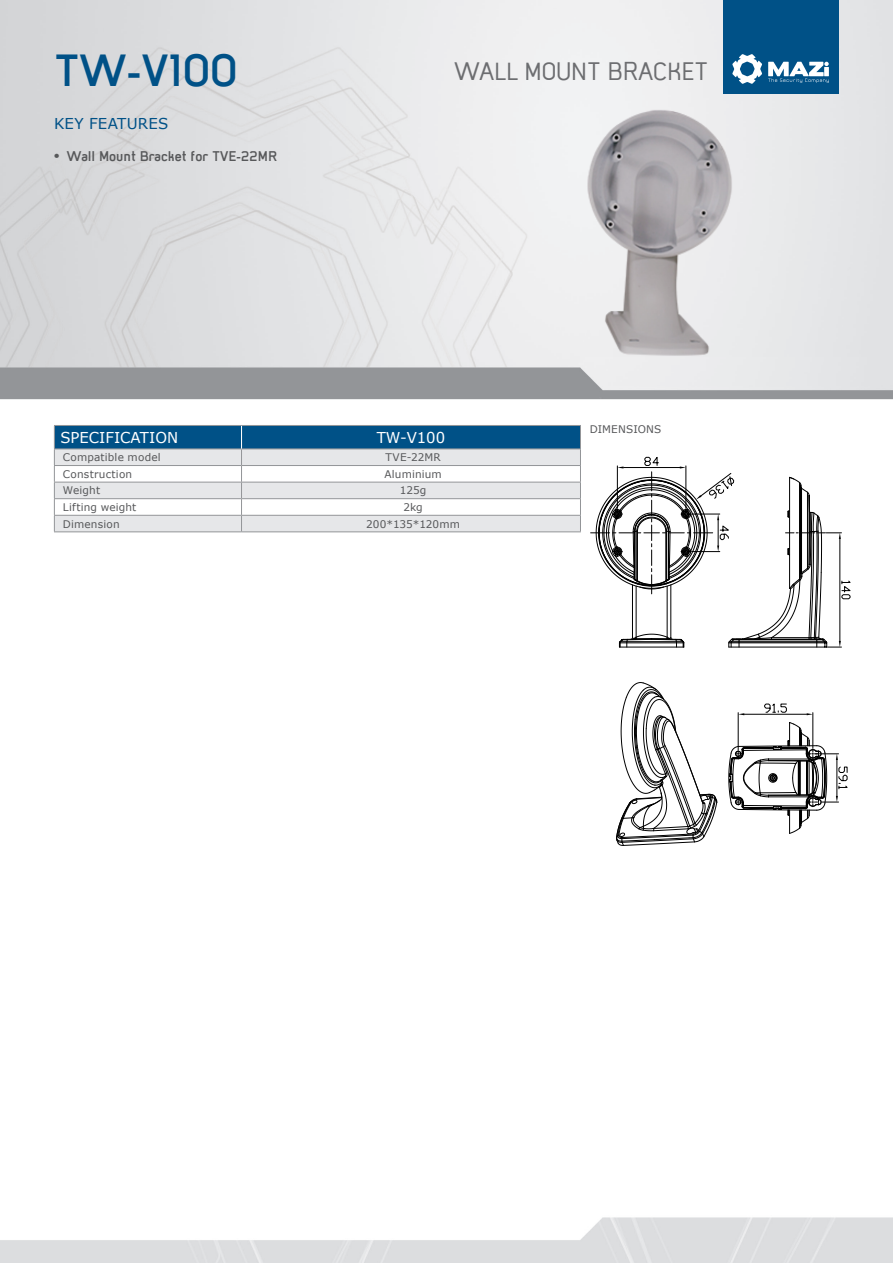
<style>
.page{position:relative;width:893px;height:1263px;background:#fff}
.page>*{position:absolute;margin:0;border:0;box-sizing:border-box;transform-origin:0 0}
.t1{font:700 48px "Mister Giacco";color:#005187}
.t2{font:500 27px "Mister Giacco";color:#6c6d70}
.t3{font:700 15px "Mister Giacco";color:#57585a}
.t4{font:15px "Verdana";color:#fff}
.t5{font:15px "Verdana";letter-spacing:.01em;color:#005187}
.t6{font:10.5px "Verdana";letter-spacing:.015em;color:#57585a}
.t7{font:10.5px "Verdana";letter-spacing:-.005em;color:#57585a}
.s1{font-family:"Arial"}
</style>
<div class="page">
<img style="left:0;top:0;width:893px;height:1263px">
<img style="left:570px;top:94px;width:172px;height:289px">
<svg style="left:54px;top:425px;width:527px;height:107px"></svg>
<svg style="left:591px;top:456px;width:261px;height:390px"></svg>
<div style="left:723px;top:0;width:116px;height:94px;background:#005187"></div>
<svg style="left:732px;top:54px;width:30px;height:30px"></svg>
<svg style="left:768px;top:62px;width:61px;height:21px"></svg>
<p class="t1" style="left:54px;top:42px;width:185px">TW-V100</p>
<p class="t5" style="left:54px;top:113px;width:116px">KEY FEATURES</p>
<p class="t3" style="left:54px;top:147px;width:225px"><span class="s1">•</span> Wall Mount Bracket for TVE-22MR</p>
<p class="t2" style="left:454px;top:55px;width:255px">WALL MOUNT BRACKET</p>
<p class="t4" style="left:60px;top:427px;width:119px">SPECIFICATION</p>
<p class="t4" style="left:377px;top:427px;width:70px">TW-V100</p>
<p class="t6" style="left:63px;top:450px;width:99px">Compatible model</p>
<p class="t6" style="left:385px;top:450px;width:57px">TVE-22MR</p>
<p class="t6" style="left:63px;top:467px;width:71px">Construction</p>
<p class="t6" style="left:385px;top:467px;width:59px">Aluminium</p>
<p class="t6" style="left:63px;top:483px;width:39px">Weight</p>
<p class="t6" style="left:400px;top:483px;width:28px">125g</p>
<p class="t6" style="left:63px;top:500px;width:75px">Lifting weight</p>
<p class="t6" style="left:403px;top:500px;width:21px">2kg</p>
<p class="t6" style="left:63px;top:516px;width:58px">Dimension</p>
<p class="t7" style="left:366px;top:516px;width:95px">200*135*120mm</p>
<p class="t6" style="left:590px;top:422px;width:73px">DIMENSIONS</p>
</div>
